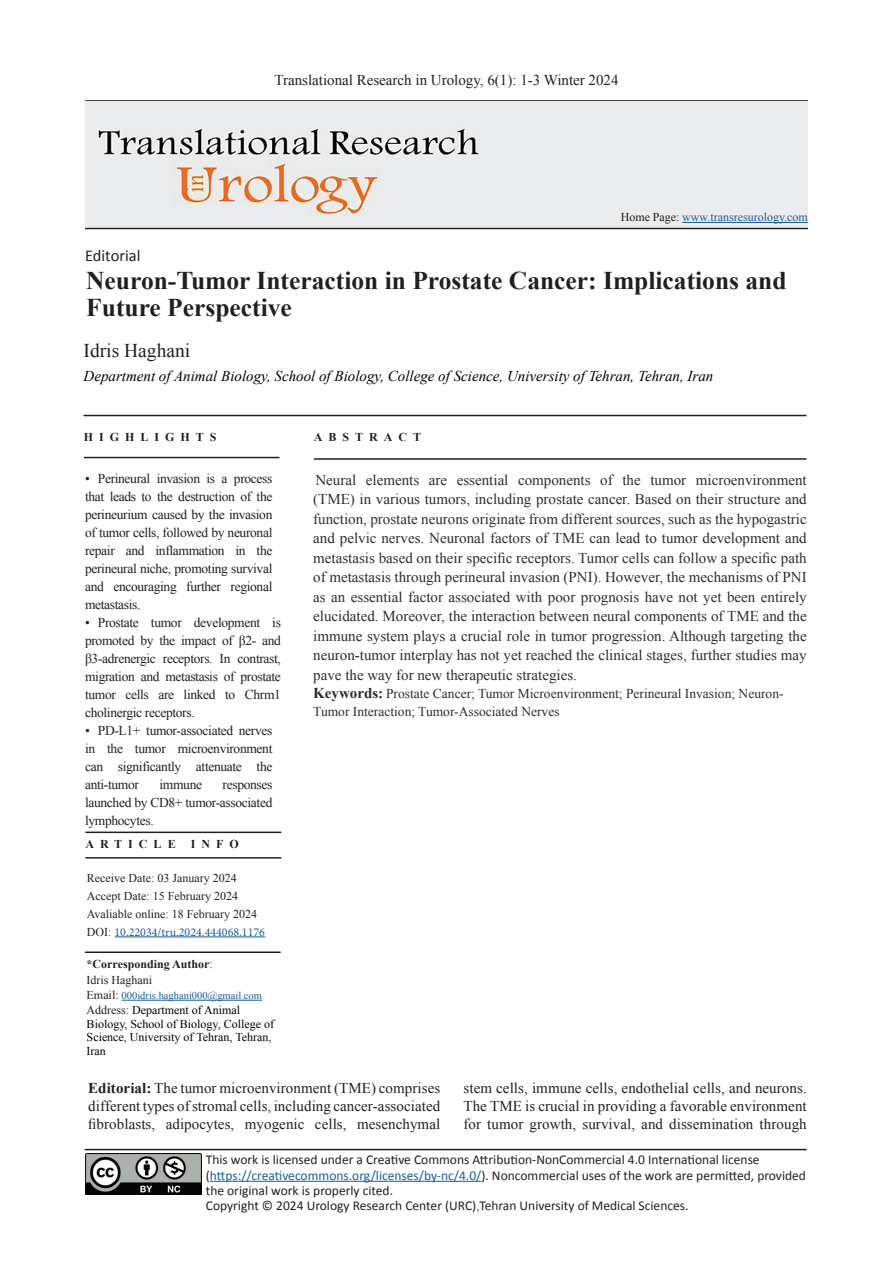
<style>
.page{position:relative;width:893px;height:1263px;background:#fff}
.page>*{position:absolute;margin:0;border:0;box-sizing:border-box;transform-origin:0 0}
.t1{font:700 25.5px/27px "Times New Roman";color:#231f20}
.t2{font:19.5px "Times New Roman";color:#231f20}
.t3{font:16.5px "Calibri";color:#231f20}
.t4{font:15px/19.5px "Times New Roman";color:#2c2d2d;text-align:justify}
.t5{font:15px/18px "Times New Roman";letter-spacing:.005em;color:#231f20;text-align:justify}
.t6{font:italic 15px "Times New Roman";color:#000}
.t7{font:13.5px/18px "Times New Roman";letter-spacing:-.025em;color:#231f20;text-align:justify}
.t8{font:13.5px/15.5px "Calibri";color:#231f20}
.t9{font:13.5px/18px "Times New Roman";color:#2c2d2d}
.t10{font:12px/13.5px "Times New Roman";color:#000}
.t11{font:12px/18px "Times New Roman";color:#231f20}
.t12{font:12px "Minion Pro";color:#175d9e}
.t13{font:700 12px/16.5px "Times New Roman";color:#231f20}
.t14{font:12px "Times New Roman";color:#175d9e}
.t15{font:700 12px "Times New Roman";letter-spacing:.5em;color:#231f20}
.t16{font:10.5px "Times New Roman";color:#175d9e}
.s1{color:#231f20}
.s2{font-weight:700;font-size:15px}
.s3{font-family:"Times New Roman";color:#231f20}
.s4{font-weight:400}
.s5{font-size:12px;color:#231f20}
.s6{font-weight:700}
.s7{color:#175d9e}
.s8{font-family:"Times New Roman";font-size:12px}
</style>
<div class="page">
<hr style="left:85px;top:228px;width:723px;height:1px;background:#231f20">
<hr style="left:85px;top:100px;width:723px;height:2px;background:#231f20">
<img style="left:85px;top:102px;width:723px;height:124px">
<hr style="left:682px;top:222px;width:126px;height:1px;background:#175d9e">
<hr style="left:210px;top:1181px;width:271px;height:1px;background:#175d9e">
<hr style="left:84px;top:457px;width:195px;height:1px;background:#231f20">
<hr style="left:314px;top:458px;width:492px;height:2px;background:#231f20">
<hr style="left:84px;top:415px;width:722px;height:1px;background:#231f20">
<hr style="left:85px;top:857px;width:196px;height:1px;background:#231f20">
<hr style="left:85px;top:831px;width:196px;height:2px;background:#231f20">
<hr style="left:85px;top:1149px;width:722px;height:1px;background:#231f20">
<hr style="left:115px;top:936px;width:150px;height:1px;background:#175d9e">
<hr style="left:122px;top:1000px;width:140px;height:1px;background:#175d9e">
<hr style="left:85px;top:951px;width:196px;height:2px;background:#231f20">
<img style="left:85px;top:1153px;width:117px;height:41px">
<p class="t5" style="left:274px;top:71px;width:346px">Translational Research in Urology, 6(1): 1-3 Winter 2024</p>
<p class="t3" style="left:85px;top:245px;width:57px">Editorial</p>
<p class="t14" style="left:621px;top:209px;width:189px"><span class="s1">Home Page:</span> www.transresurology.com</p>
<h1 class="t1" style="left:86px;top:267px;width:702px">Neuron-Tumor Interaction in Prostate Cancer: Implications and<br>Future Perspective</h1>
<h2 class="t2" style="left:84px;top:338px;width:108px">Idris Haghani</h2>
<p class="t6" style="left:84px;top:366px;width:631px">Department of Animal Biology, School of Biology, College of Science, University of Tehran, Tehran, Iran</p>
<p class="t15" style="left:84px;top:429px;width:134px">HIGHLIGHTS</p>
<p class="t15" style="left:314px;top:429px;width:109px">ABSTRACT</p>
<p class="t7" style="left:85px;top:470px;width:189px">• Perineural invasion is a process that leads to the destruction of the perineurium caused by the invasion of tumor cells, followed by neuronal repair and inflammation in the perineural niche, promoting survival and encouraging further regional metastasis.</p>
<p class="t7" style="left:85px;top:614px;width:197px">• Prostate tumor development is promoted by the impact of β2- and β3-adrenergic receptors. In contrast, migration and metastasis of prostate tumor cells are linked to Chrm1 cholinergic receptors.</p>
<p class="t7" style="left:85px;top:722px;width:189px">• PD-L1+ tumor-associated nerves in the tumor microenvironment can significantly attenuate the anti-tumor</p>
<p class="t4" style="left:313px;top:470px;width:495px">Neural elements are essential components of the tumor microenvironment (TME) in various tumors, including prostate cancer. Based on their structure and function, prostate neurons originate from different sources, such as the hypogastric and pelvic nerves. Neuronal factors of TME can lead to tumor development and metastasis based on their specific receptors. Tumor cells can follow a specific path of metastasis through perineural invasion (PNI). However, the mechanisms of PNI as an essential factor associated with poor prognosis have not yet been entirely elucidated. Moreover, the interaction between neural components of TME and the immune system plays a crucial role in tumor progression. Although targeting the neuron-tumor interplay has not yet reached the clinical stages, further studies may pave the way for new therapeutic strategies.</p>
<p class="t9" style="left:313px;top:684px;width:472px"><span class="s2">Keywords:</span> Prostate Cancer; Tumor Microenvironment; Perineural Invasion; Neuron-<br>Tumor Interaction; Tumor-Associated Nerves</p>
<p class="t7" style="left:160px;top:776px;width:44px">immune</p>
<p class="t7" style="left:85px;top:776px;width:189px;text-indent:138px">responses launched by CD8+ tumor-associated lymphocytes.</p>
<p class="t15" style="left:85px;top:836px;width:92px">ARTICLE</p>
<p class="t15" style="left:191px;top:836px;width:49px">INFO</p>
<p class="t11" style="left:87px;top:868px;width:172px">Receive Date: 03 January 2024<br>Accept Date: 15 February 2024<br>Avaliable online: 18 February 2024</p>
<p class="t12" style="left:87px;top:924px;width:180px"><span class="s3">DOI:</span> 10.22034/tru.2024.444068.1176</p>
<p class="t13" style="left:87px;top:955px;width:128px">*Corresponding Author<span class="s4">:<br>Idris Haghani</span></p>
<p class="t16" style="left:87px;top:988px;width:177px"><span class="s5">Email:</span> 000idris.haghani000@gmail.com</p>
<p class="t10" style="left:87px;top:1003px;width:189px"><span class="s1">Address:</span> Department of Animal<br>Biology, School of Biology, College of<br>Science, University of Tehran, Tehran,<br>Iran</p>
<p class="t5" style="left:88px;top:1079px;width:354px"><span class="s6">Editorial:</span> The tumor microenvironment (TME) comprises different types of stromal cells, including cancer-associated fibroblasts, adipocytes, myogenic cells, mesenchymal</p>
<p class="t5" style="left:463px;top:1079px;width:345px">stem cells, immune cells, endothelial cells, and neurons.<br>The TME is crucial in providing a favorable environment for tumor growth, survival, and dissemination through</p>
<p class="t8" style="left:206px;top:1151px;width:602px">This work is licensed under a Creative Commons Attribution-NonCommercial 4.0 International license (<span class="s7">https://creativecommons.org/licenses/by-nc/4.0/</span>). Noncommercial uses of the work are permitted, provided the original work is properly cited.<br>Copyright © 2024 Urology Research Center (URC)<span class="s8">,</span>Tehran University of Medical Sciences.</p>
</div>
